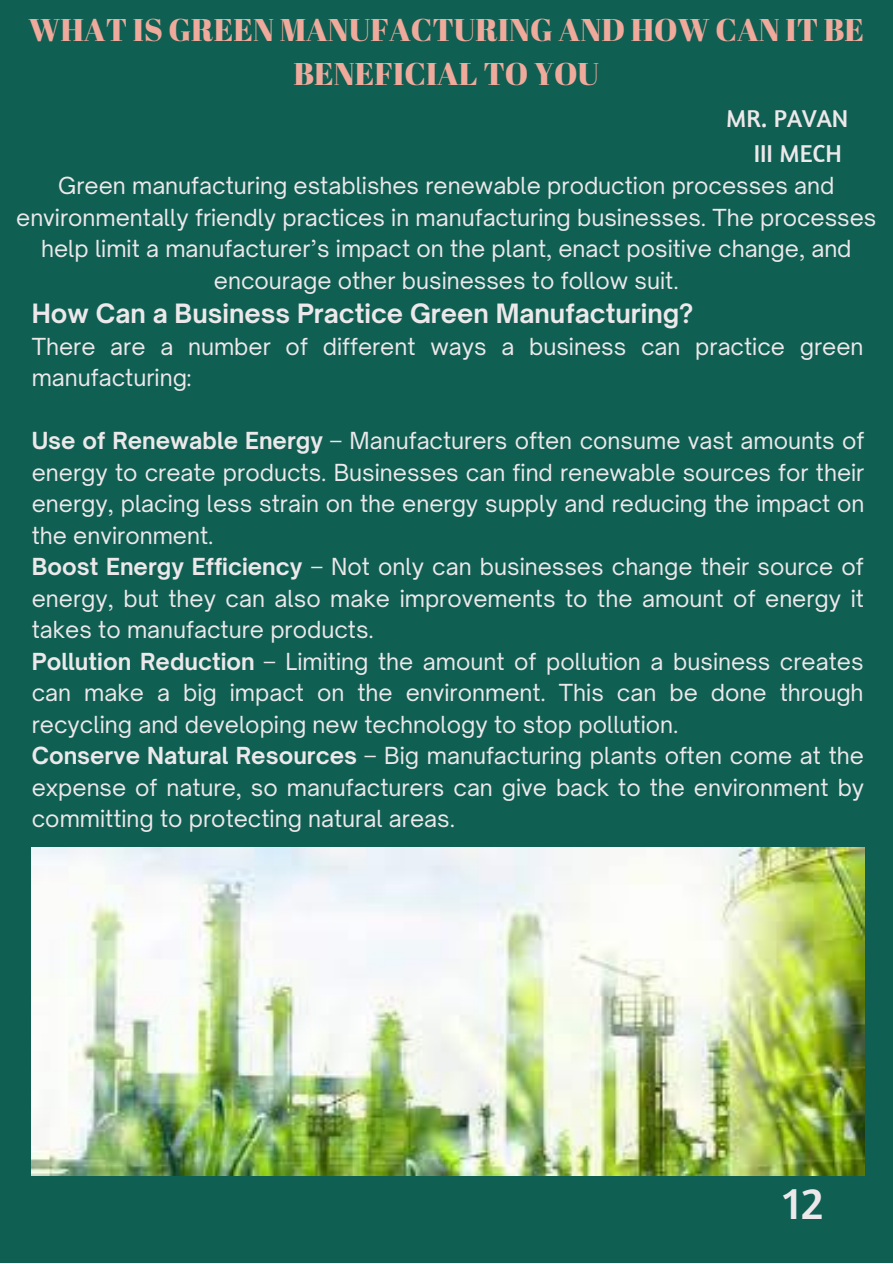
<style>
.page{position:relative;width:893px;height:1264px;background:#fff}
.page>*{position:absolute;margin:0;border:0;box-sizing:border-box;transform-origin:0 0}
.t1{font:46.5px "Amaranth";color:#ede8ea}
.t2{font:31.35px/43.8px "Abril Fatface";color:#efaa9c;text-align:center}
.t3{font:700 25.5px "Open Sauce One";color:#ede8ea}
.t4{font:24.9px/35px "Amaranth";color:#ede8ea;text-align:right}
.t5{font:22.5px/31.5px "Open Sauce One";color:#ede8ea}
.s1{font-weight:700}
</style>
<div class="page">
<div style="left:0;top:0;width:892px;height:1262px;background:#0f5f53"></div>
<img style="left:32px;top:847px;width:832px;height:328px">
<h2 class="t2" style="left:29px;top:7px;width:837px">WHAT IS GREEN MANUFACTURING AND HOW CAN IT BE<br>BENEFICIAL TO YOU</h2>
<p class="t4" style="left:726px;top:101px;width:124px">MR. PAVAN<br>III MECH</p>
<p class="t5" style="left:16px;top:170px;width:861px;text-align:center">Green manufacturing establishes renewable production processes and environmentally friendly practices in manufacturing businesses. The processes help limit a manufacturer’s impact on the plant, enact positive change, and encourage other businesses to follow suit.</p>
<p class="t3" style="left:32px;top:298px;width:663px">How Can a Business Practice Green Manufacturing?</p>
<p class="t5" style="left:32px;top:330px;width:833px">There are a number of different ways a business can practice green manufacturing:</p>
<p class="t5" style="left:32px;top:425px;width:834px"><span class="s1">Use of Renewable Energy</span> – Manufacturers often consume vast amounts of energy to create products. Businesses can find renewable sources for their energy, placing less strain on the energy supply and reducing the impact on the environment.<br><span class="s1">Boost Energy Efficiency</span> – Not only can businesses change their source of energy, but they can also make improvements to the amount of energy it takes to manufacture products.<br><span class="s1">Pollution Reduction</span> – Limiting the amount of pollution a business creates can make a big impact on the environment. This can be done through recycling and developing new technology to stop pollution.<br><span class="s1">Conserve Natural Resources</span> – Big manufacturing plants often come at the expense of nature, so manufacturers can give back to the environment by committing to protecting natural areas.</p>
<h1 class="t1" style="left:783px;top:1173px;width:42px">12</h1>
</div>
